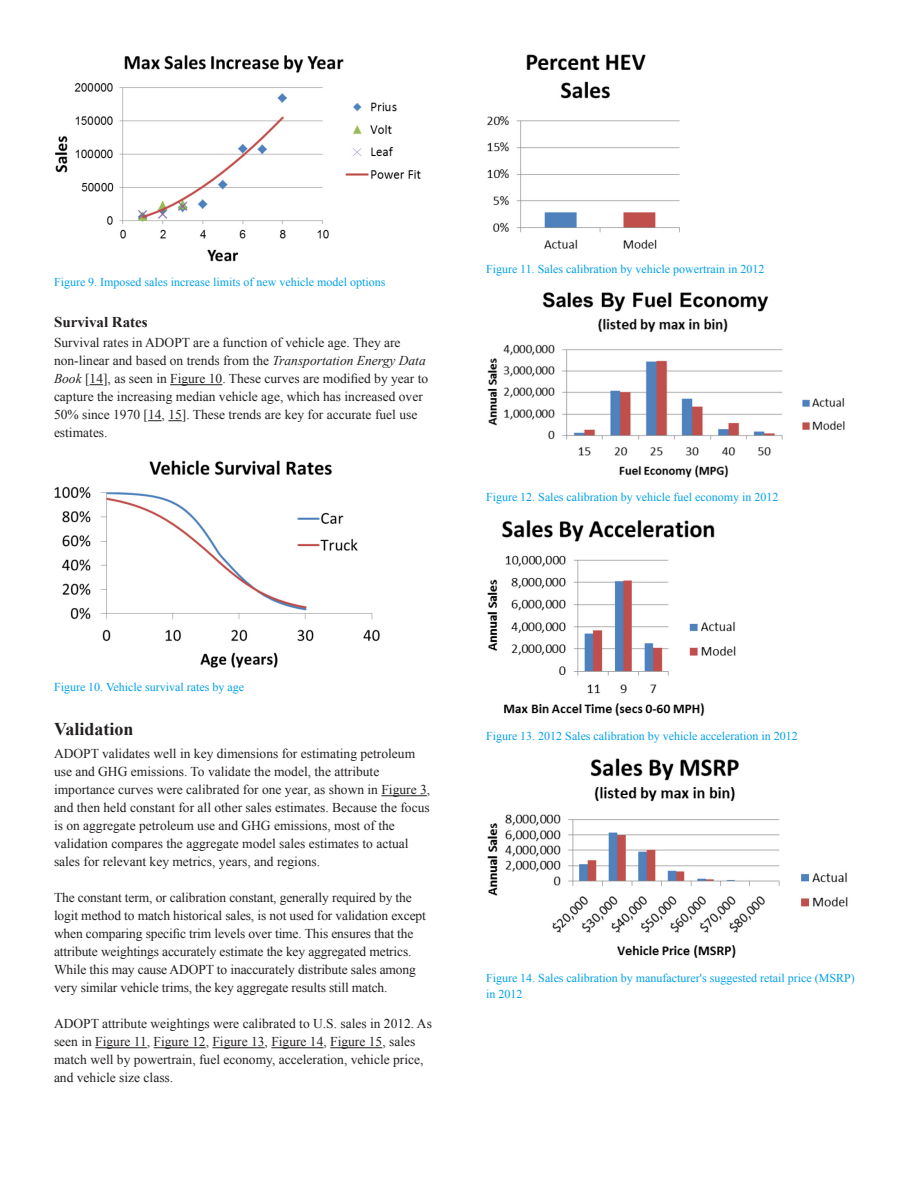
<style>
.page{position:relative;width:918px;height:1188px;background:#fff}
.page>*{position:absolute;margin:0;border:0;box-sizing:border-box;transform-origin:0 0}
.t1{font:700 18px "Times New Roman";color:#231f20}
.t2{font:700 15px "Times New Roman";color:#231f20}
.t3{font:13.5px/18px "Times New Roman";color:#231f20}
.t4{font:12px/16.5px "Times New Roman";color:#01a0e9}
.s1{font-style:italic}
</style>
<div class="page">
<svg style="left:90px;top:384px;width:13px;height:1px"></svg>
<hr style="left:170px;top:384px;width:52px;height:1px;background:#231f20">
<svg style="left:148px;top:420px;width:14px;height:1px"></svg>
<svg style="left:168px;top:420px;width:14px;height:1px"></svg>
<hr style="left:381px;top:795px;width:46px;height:1px;background:#231f20">
<hr style="left:95px;top:1047px;width:52px;height:1px;background:#231f20">
<hr style="left:154px;top:1047px;width:52px;height:1px;background:#231f20">
<hr style="left:212px;top:1047px;width:53px;height:1px;background:#231f20">
<hr style="left:271px;top:1047px;width:52px;height:1px;background:#231f20">
<hr style="left:330px;top:1047px;width:52px;height:1px;background:#231f20">
<img style="left:55px;top:55px;width:366px;height:207px">
<img style="left:54px;top:460px;width:326px;height:208px">
<img style="left:487px;top:54px;width:193px;height:195px">
<img style="left:487px;top:292px;width:358px;height:186px">
<img style="left:487px;top:520px;width:249px;height:196px">
<img style="left:487px;top:758px;width:361px;height:200px">
<p class="t4" style="left:54px;top:274px;width:333px">Figure 9. Imposed sales increase limits of new vehicle model options</p>
<h3 class="t2" style="left:54px;top:311px;width:95px">Survival Rates</h3>
<p class="t3" style="left:54px;top:334px;width:376px">Survival rates in ADOPT are a function of vehicle age. They are non-linear and based on trends from the <span class="s1">Transportation Energy Data Book</span> [14], as seen in Figure 10. These curves are modified by year to capture the increasing median vehicle age, which has increased over 50% since 1970 [14, 15]. These trends are key for accurate fuel use estimates.</p>
<p class="t4" style="left:486px;top:261px;width:280px">Figure 11. Sales calibration by vehicle powertrain in 2012</p>
<p class="t4" style="left:486px;top:489px;width:294px">Figure 12. Sales calibration by vehicle fuel economy in 2012</p>
<p class="t4" style="left:54px;top:679px;width:192px">Figure 10. Vehicle survival rates by age</p>
<h1 class="t1" style="left:54px;top:716px;width:81px">Validation</h1>
<p class="t3" style="left:54px;top:745px;width:378px">ADOPT validates well in key dimensions for estimating petroleum use and GHG emissions. To validate the model, the attribute importance curves were calibrated for one year, as shown in Figure 3, and then held constant for all other sales estimates. Because the focus is on aggregate petroleum use and GHG emissions, most of the validation compares the aggregate model sales estimates to actual sales for relevant key metrics, years, and regions.</p>
<p class="t3" style="left:54px;top:889px;width:374px">The constant term, or calibration constant, generally required by the logit method to match historical sales, is not used for validation except when comparing specific trim levels over time. This ensures that the attribute weightings accurately estimate the key aggregated metrics.<br>While this may cause ADOPT to inaccurately distribute sales among very similar vehicle trims, the key aggregate results still match.</p>
<p class="t3" style="left:54px;top:1015px;width:379px">ADOPT attribute weightings were calibrated to U.S. sales in 2012. As seen in Figure 11, Figure 12, Figure 13, Figure 14, Figure 15, sales match well by powertrain, fuel economy, acceleration, vehicle price, and vehicle size class.</p>
<p class="t4" style="left:486px;top:727px;width:313px">Figure 13. 2012 Sales calibration by vehicle acceleration in 2012</p>
<p class="t4" style="left:486px;top:969px;width:370px">Figure 14. Sales calibration by manufacturer's suggested retail price (MSRP) in 2012</p>
</div>
